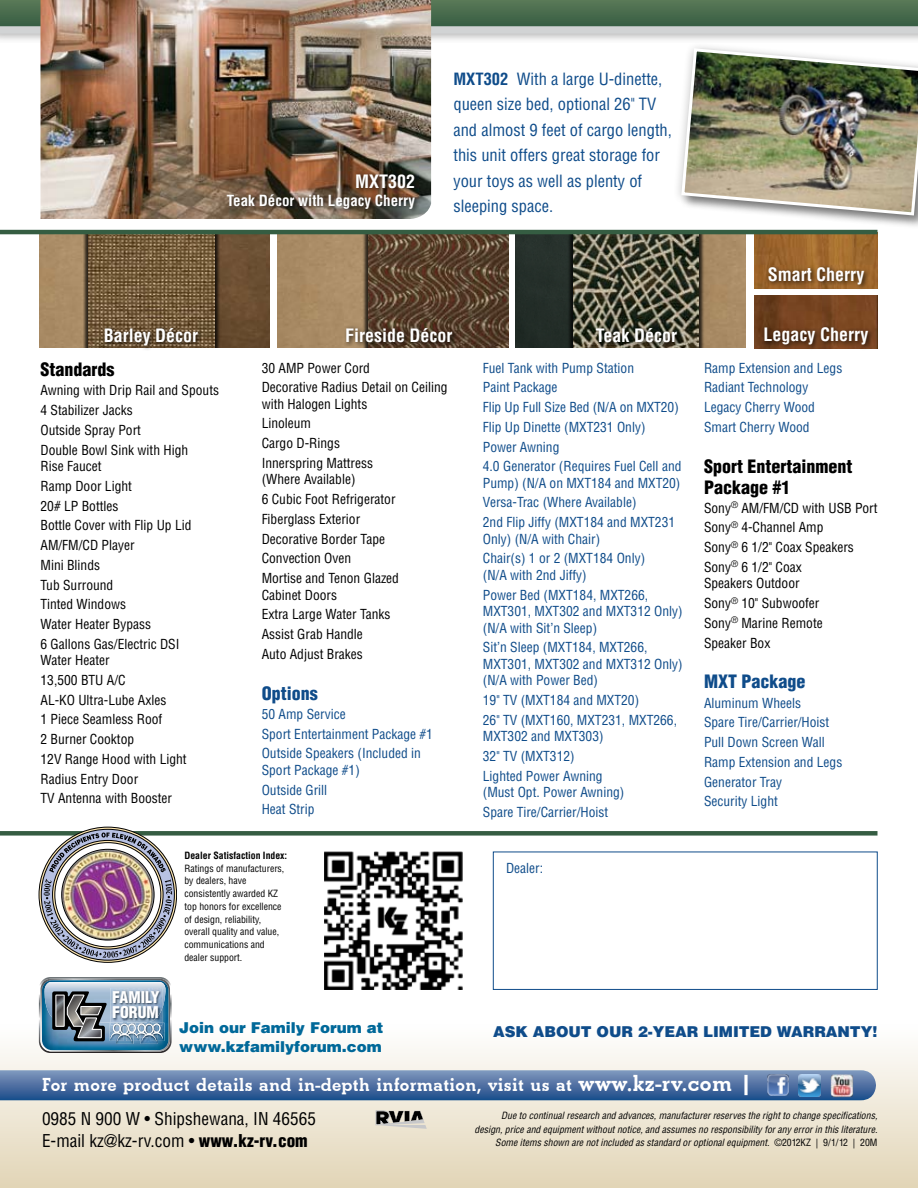
<style>
.page{position:relative;width:918px;height:1188px;background:#fff}
.page>*{position:absolute;margin:0;border:0;box-sizing:border-box;transform-origin:0 0}
.t1{font:700 19.5px "Beton T";letter-spacing:.02em;color:#fff}
.t2{font:700 condensed 18px "Helvetica";color:#fff}
.t3{font:900 condensed 18px/21px "Helvetica";color:#000}
.t4{font:900 condensed 18px "Helvetica";color:#0f4c8a}
.t5{font:condensed 17.25px/21.9px "Helvetica";color:#000}
.t6{font:condensed 16.5px/25.5px "Helvetica";color:#0f4c8a}
.t7{font:900 condensed 15.9px/15.1px "Helvetica";color:#fff}
.t8{font:900 15px/19.5px "Helvetica";color:#006899}
.t9{font:900 15px "Helvetica";letter-spacing:-.005em;color:#0f4c8a}
.t10{font:700 condensed 15px "Helvetica";color:#fff}
.t11{font:condensed 13.5px/19.8px "Helvetica";color:#0f4c8a}
.t12{font:condensed 13.5px/19.8px "Helvetica";color:#000}
.t13{font:italic condensed 9.75px/13.5px "Helvetica";color:#000;text-align:right}
.t14{font:condensed 9.75px/12.8px "Helvetica";color:#000}
.t15{font:700 condensed 9.75px "Helvetica";color:#000}
.s1{font-weight:700}
.s2{font-size:24px}
.s3{font-weight:900}
.s4{font-style:normal}
</style>
<div class="page">
<img style="left:755px;top:296px;width:123px;height:52px">
<div style="left:762px;top:324px;width:112px;height:27px;background:#000;opacity:.75"></div>
<img style="left:755px;top:234px;width:123px;height:54px">
<div style="left:766px;top:264px;width:104px;height:27px;background:#000;opacity:.75"></div>
<svg style="left:678px;top:46px;width:240px;height:180px"></svg>
<img style="left:680px;top:47px;width:238px;height:170px">
<img style="left:515px;top:234px;width:231px;height:114px">
<div style="left:567px;top:232px;width:138px;height:116px;background:#000;opacity:.75"></div>
<div style="left:278px;top:234px;width:84px;height:114px;background:#aa8c65"></div>
<div style="left:362px;top:232px;width:146px;height:116px;background:#000;opacity:.75"></div>
<img style="left:40px;top:234px;width:230px;height:114px">
<div style="left:83px;top:231px;width:137px;height:117px;background:#000;opacity:.75"></div>
<div style="left:102px;top:324px;width:102px;height:27px;background:#000;opacity:.75"></div>
<div style="left:593px;top:324px;width:90px;height:24px;background:#000;opacity:.75"></div>
<div style="left:343px;top:324px;width:115px;height:24px;background:#000;opacity:.75"></div>
<div style="left:0;top:1024px;width:918px;height:164px;background:linear-gradient(to bottom,#fefeff,#e1d5b6)"></div>
<div style="left:0;top:0;width:918px;height:44px;background:#000;opacity:.45"></div>
<svg style="left:0;top:0;width:918px;height:26px;background:#486b4d"></svg>
<div style="left:0;top:26px;width:918px;height:8px;background:#d1d3d4"></div>
<svg style="left:376px;top:1111px;width:51px;height:18px"></svg>
<svg style="left:0;top:1070px;width:876px;height:30px;background:#5173a4"></svg>
<img style="left:799px;top:1074px;width:21px;height:22px">
<img style="left:767px;top:1074px;width:22px;height:22px">
<img style="left:830px;top:1074px;width:23px;height:23px">
<hr style="left:0;top:230px;width:878px;height:4px;background:#355d42">
<img style="left:40px;top:0;width:391px;height:219px">
<div style="left:224px;top:171px;width:197px;height:43px;background:#000;opacity:.75"></div>
<div style="left:493px;top:852px;width:385px;height:138px;border:1px solid #0f4c8a"></div>
<div style="left:0;top:831px;width:878px;height:5px;background:#355d42"></div>
<img style="left:39px;top:827px;width:138px;height:136px">
<svg style="left:39px;top:977px;width:133px;height:76px;background:#728c9e"></svg>
<img style="left:324px;top:852px;width:138px;height:138px">
<h2 class="t2" style="left:355px;top:170px;width:62px">MXT302</h2>
<p class="t10" style="left:227px;top:191px;width:190px">Teak Décor with Legacy Cherry</p>
<p class="t6" style="left:453px;top:66px;width:220px"><span class="s1">MXT302</span> With a large U-dinette, queen size bed, optional 26" TV and almost 9 feet of cargo length, this unit offers great storage for your toys as well as plenty of sleeping space.</p>
<h2 class="t2" style="left:104px;top:324px;width:96px">Barley Décor</h2>
<h2 class="t2" style="left:345px;top:324px;width:109px">Fireside Décor</h2>
<h2 class="t2" style="left:596px;top:324px;width:83px">Teak Décor</h2>
<h2 class="t3" style="left:40px;top:359px;width:75px">Standards</h2>
<p class="t12" style="left:40px;top:381px;width:180px">Awning with Drip Rail and Spouts<br>4 Stabilizer Jacks<br>Outside Spray Port<br>Double Bowl Sink with High</p>
<p class="t12" style="left:40px;top:456px;width:153px">Rise Faucet<br>Ramp Door Light<br>20# LP Bottles<br>Bottle Cover with Flip Up Lid<br>AM/FM/CD Player<br>Mini Blinds<br>Tub Surround<br>Tinted Windows<br>Water Heater Bypass<br>6 Gallons Gas/Electric DSI</p>
<p class="t12" style="left:40px;top:650px;width:148px">Water Heater<br>13,500 BTU A/C<br>AL-KO Ultra-Lube Axles<br>1 Piece Seamless Roof<br>2 Burner Cooktop<br>12V Range Hood with Light<br>Radius Entry Door<br>TV Antenna with Booster</p>
<p class="t12" style="left:262px;top:358px;width:187px">30 AMP Power Cord<br>Decorative Radius Detail on Ceiling</p>
<p class="t12" style="left:262px;top:394px;width:113px">with Halogen Lights<br>Linoleum<br>Cargo D-Rings<br>Innerspring Mattress</p>
<p class="t12" style="left:262px;top:470px;width:139px">(Where Available)<br>6 Cubic Foot Refrigerator<br>Fiberglass Exterior<br>Decorative Border Tape<br>Convection Oven<br>Mortise and Tenon Glazed</p>
<p class="t12" style="left:262px;top:585px;width:130px">Cabinet Doors<br>Extra Large Water Tanks<br>Assist Grab Handle<br>Auto Adjust Brakes</p>
<h2 class="t4" style="left:262px;top:682px;width:57px">Options</h2>
<p class="t11" style="left:262px;top:704px;width:173px">50 Amp Service<br>Sport Entertainment Package #1<br>Outside Speakers (Included in</p>
<p class="t11" style="left:262px;top:760px;width:100px">Sport Package #1)<br>Outside Grill<br>Heat Strip</p>
<p class="t7" style="left:112px;top:990px;width:49px">FAMILY<br>FORUM</p>
<p class="t15" style="left:184px;top:849px;width:104px">Dealer Satisfaction Index:</p>
<p class="t14" style="left:184px;top:862px;width:101px">Ratings of manufacturers, by dealers, have consistently awarded KZ top honors for excellence of design, reliability, overall quality and value, communications and dealer support.</p>
<p class="t11" style="left:483px;top:358px;width:200px">Fuel Tank with Pump Station<br>Paint Package<br>Flip Up Full Size Bed (N/A on MXT20)<br>Flip Up Dinette (MXT231 Only)<br>Power Awning<br>4.0 Generator (Requires Fuel Cell and</p>
<p class="t11" style="left:483px;top:473px;width:199px">Pump) (N/A on MXT184 and MXT20)<br>Versa-Trac (Where Available)<br>2nd Flip Jiffy (MXT184 and MXT231</p>
<p class="t11" style="left:483px;top:529px;width:164px">Only) (N/A with Chair)<br>Chair(s) 1 or 2 (MXT184 Only)</p>
<p class="t11" style="left:483px;top:565px;width:167px">(N/A with 2nd Jiffy)<br>Power Bed (MXT184, MXT266,</p>
<p class="t11" style="left:483px;top:603px;width:201px;line-height:16.5px">MXT301, MXT302 and MXT312 Only) (N/A with Sit’n Sleep)</p>
<p class="t11" style="left:483px;top:639px;width:201px;line-height:16.5px">Sit’n Sleep (MXT184, MXT266,<br>MXT301, MXT302 and MXT312 Only) (N/A with Power Bed)</p>
<p class="t11" style="left:483px;top:690px;width:196px">19" TV (MXT184 and MXT20)<br>26" TV (MXT160, MXT231, MXT266,</p>
<p class="t11" style="left:483px;top:726px;width:122px">MXT302 and MXT303)<br>32" TV (MXT312)<br>Lighted Power Awning</p>
<p class="t11" style="left:483px;top:782px;width:143px">(Must Opt. Power Awning)<br>Spare Tire/Carrier/Hoist</p>
<p class="t11" style="left:506px;top:858px;width:39px">Dealer:</p>
<h2 class="t2" style="left:768px;top:263px;width:98px">Smart Cherry</h2>
<h2 class="t2" style="left:764px;top:323px;width:106px">Legacy Cherry</h2>
<p class="t11" style="left:704px;top:358px;width:140px">Ramp Extension and Legs<br>Radiant Technology<br>Legacy Cherry Wood<br>Smart Cherry Wood</p>
<h2 class="t3" style="left:704px;top:455px;width:150px">Sport Entertainment<br>Package #1</h2>
<p class="t12" style="left:704px;top:498px;width:175px">Sony<sup>®</sup> AM/FM/CD with USB Port<br>Sony<sup>®</sup> 4-Channel Amp<br>Sony<sup>®</sup> 6 1/2" Coax Speakers<br>Sony<sup>®</sup> 6 1/2" Coax</p>
<p class="t12" style="left:704px;top:574px;width:120px">Speakers Outdoor<br>Sony<sup>®</sup> 10" Subwoofer<br>Sony<sup>®</sup> Marine Remote<br>Speaker Box</p>
<h2 class="t4" style="left:704px;top:670px;width:103px">MXT Package</h2>
<p class="t11" style="left:704px;top:693px;width:140px">Aluminum Wheels<br>Spare Tire/Carrier/Hoist<br>Pull Down Screen Wall<br>Ramp Extension and Legs<br>Generator Tray<br>Security Light</p>
<p class="t8" style="left:179px;top:1017px;width:206px">Join our Family Forum at www.kzfamilyforum.com</p>
<p class="t9" style="left:493px;top:1022px;width:386px">ASK ABOUT OUR 2-YEAR LIMITED WARRANTY!</p>
<h1 class="t1" style="left:42px;top:1073px;width:712px">For more product details and in-depth information, visit us at <span class="s2">www.kz-rv.com |</span></h1>
<p class="t5" style="left:42px;top:1108px;width:276px">0985 N 900 W • Shipshewana, IN 46565<br>E-mail kz@kz-rv.com • <span class="s3">www.kz-rv.com</span></p>
<p class="t13" style="left:475px;top:1109px;width:404px">Due to continual research and advances, manufacturer reserves the right to change specifications, design, price and equipment without notice, and assumes no responsibility for any error in this literature.<br>Some items shown are not included as standard or optional equipment. <span class="s4">©2012KZ | 9/1/12 | 20M</span></p>
</div>
